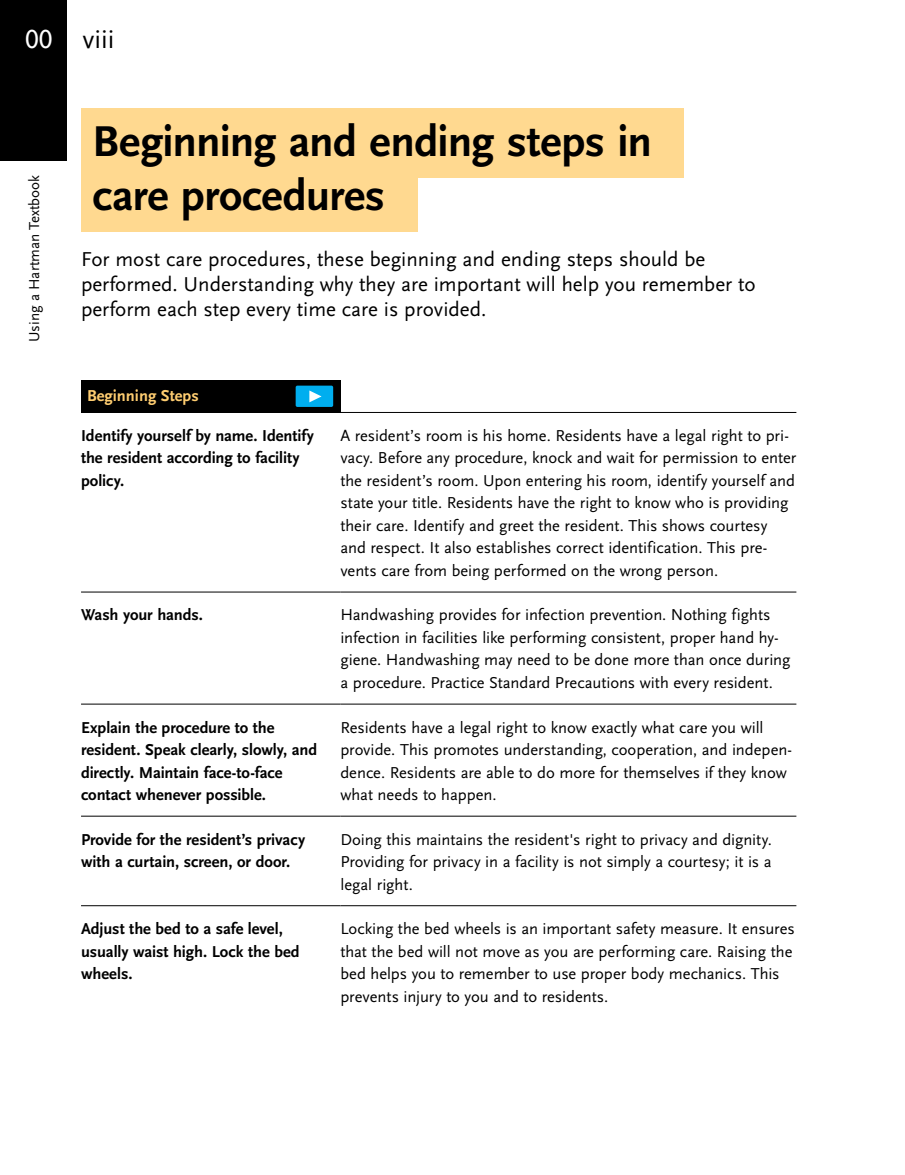
<style>
.page{position:relative;width:905px;height:1175px;background:#fff}
.page>*{position:absolute;margin:0;border:0;box-sizing:border-box;transform-origin:0 0}
.t1{font:700 45px/54px "Scala Sans OT";letter-spacing:-.015em;color:#000}
.t2{font:27px "Scala Sans OT";color:#000}
.t3{font:27px "Scala Sans OT";color:#fff}
.t4{font:21px/25.2px "Scala Sans OT";color:#000}
.t5{font:16.5px/22.5px "Scala Sans OT";color:#000}
.t6{font:700 16.5px/22.5px "Scala Sans OT";letter-spacing:-.005em;color:#000}
.t7{font:700 16.5px "Scala Sans OT";color:#ffce71}
.t8{font:15px "Scala Sans OT";color:#000}
</style>
<div class="page">
<div style="left:81px;top:380px;width:259px;height:32px;background:#000"></div>
<hr style="left:81px;top:412px;width:259px;height:1px;background:#000">
<hr style="left:340px;top:412px;width:456px;height:1px;background:#000">
<hr style="left:81px;top:591px;width:259px;height:1px;background:#000">
<hr style="left:340px;top:591px;width:456px;height:1px;background:#000">
<hr style="left:81px;top:703px;width:259px;height:1px;background:#000">
<hr style="left:340px;top:703px;width:456px;height:1px;background:#000">
<hr style="left:81px;top:815px;width:259px;height:1px;background:#000">
<hr style="left:340px;top:815px;width:456px;height:1px;background:#000">
<hr style="left:81px;top:905px;width:259px;height:1px;background:#000">
<hr style="left:340px;top:905px;width:456px;height:1px;background:#000">
<div style="left:295px;top:385px;width:38px;height:22px;background:#00aeef;border-radius:2px"></div>
<svg style="left:309px;top:390px;width:12px;height:12px"></svg>
<div style="left:81px;top:108px;width:603px;height:69px;background:#ffd990"></div>
<div style="left:81px;top:166px;width:336px;height:66px;background:#ffd990"></div>
<div style="left:0;top:0;width:66px;height:160px;background:#000"></div>
<h2 class="t3" style="left:26px;top:24px;width:28px">00</h2>
<h2 class="t2" style="left:82px;top:25px;width:34px">viii</h2>
<p class="t8" style="left:26px;top:342px;width:169px;rotate:-90deg">Using a Hartman Textbook</p>
<h1 class="t1" style="left:93px;top:115px;width:561px">Beginning and ending steps in care procedures</h1>
<p class="t4" style="left:81px;top:247px;width:676px">For most care procedures, these beginning and ending steps should be performed. Understanding why they are important will help you remember to perform each step every time care is provided.</p>
<p class="t7" style="left:87px;top:386px;width:113px">Beginning Steps</p>
<p class="t6" style="left:81px;top:424px;width:234px">Identify yourself by name. Identify the resident according to facility policy.</p>
<p class="t5" style="left:340px;top:424px;width:457px">A resident’s room is his home. Residents have a legal right to pri&shy;vacy. Before any procedure, knock and wait for permission to enter the resident’s room. Upon entering his room, identify yourself and state your title. Residents have the right to know who is providing their care. Identify and greet the resident. This shows courtesy and respect. It also establishes correct identification. This pre&shy;vents care from being performed on the wrong person.</p>
<p class="t6" style="left:81px;top:604px;width:123px">Wash your hands.</p>
<p class="t5" style="left:340px;top:604px;width:451px">Handwashing provides for infection prevention. Nothing fights infection in facilities like performing consistent, proper hand hy&shy;giene. Handwashing may need to be done more than once during a procedure. Practice Standard Precautions with every resident.</p>
<p class="t6" style="left:81px;top:716px;width:237px">Explain the procedure to the resident. Speak clearly, slowly, and directly. Maintain face-to-face contact whenever possible.</p>
<p class="t5" style="left:340px;top:716px;width:453px">Residents have a legal right to know exactly what care you will provide. This promotes understanding, cooperation, and indepen&shy;dence. Residents are able to do more for themselves if they know what needs to happen.</p>
<p class="t6" style="left:81px;top:828px;width:226px">Provide for the resident’s privacy with a curtain, screen, or door.</p>
<p class="t5" style="left:340px;top:828px;width:433px;text-align:justify">Doing this maintains the resident's right to privacy and dignity.<br>Providing for privacy in a facility is not simply a courtesy; it is a legal right.</p>
<p class="t6" style="left:81px;top:917px;width:220px">Adjust the bed to a safe level, usually waist high. Lock the bed wheels.</p>
<p class="t5" style="left:340px;top:918px;width:456px">Locking the bed wheels is an important safety measure. It ensures that the bed will not move as you are performing care. Raising the bed helps you to remember to use proper body mechanics. This prevents injury to you and to residents.</p>
</div>
